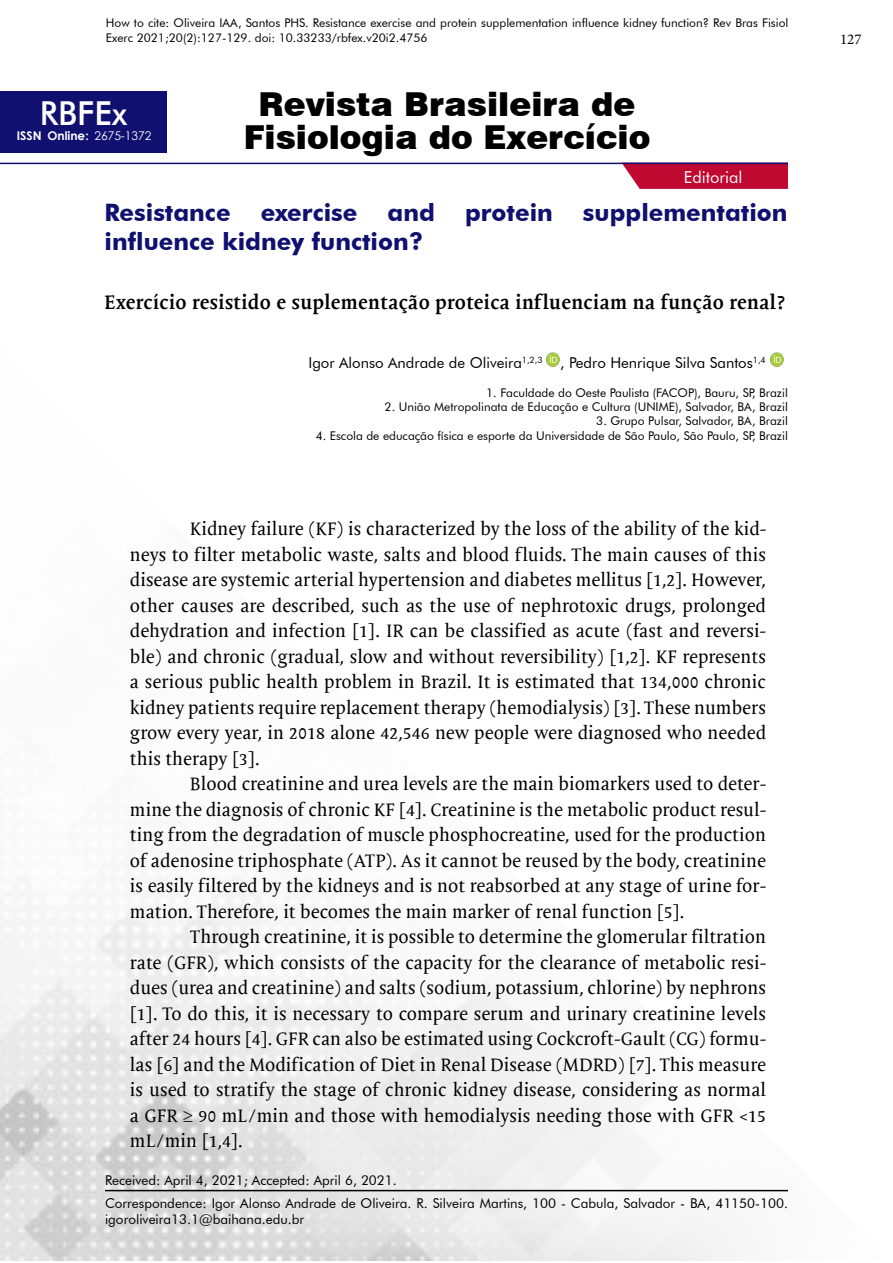
<style>
.page{position:relative;width:893px;height:1263px;background:#fff}
.page>*{position:absolute;margin:0;border:0;box-sizing:border-box;transform-origin:0 0}
.t1{font:900 33px "Swiss 721 BT";color:#000}
.t2{font:500 33px "Futura BT";color:#fff}
.t3{font:700 24px "Futura BT";color:#101070}
.t4{font:700 19.5px "Mantika Book W01";letter-spacing:.02em;color:#000}
.t5{font:18px/25.5px "Mantika Book W01";color:#000;text-align:justify}
.t6{font:16.5px "Futura BT";color:#fff}
.t7{font:15px "Futura BT";color:#000}
.t8{font:15px "Minion Pro";color:#000}
.t9{font:13.5px/16.2px "Futura BT";color:#000}
.t10{font:12px/14.4px "Futura BT";color:#000}
.t11{font:700 12px "Century Gothic";color:#fff}
.s1{font-weight:400}
</style>
<div class="page">
<img style="left:0;top:869px;width:788px;height:392px">
<hr style="left:105px;top:1190px;width:683px;height:1px;background:#000">
<div style="left:0;top:91px;width:167px;height:62px;background:#101070"></div>
<svg style="left:622px;top:164px;width:166px;height:25px;background:#c1173d"></svg>
<hr style="left:0;top:163px;width:788px;height:1px;background:#101070">
<img style="left:546px;top:352px;width:14px;height:15px">
<img style="left:770px;top:352px;width:14px;height:15px">
<p class="t10" style="left:106px;top:16px;width:684px">How to cite: Oliveira IAA, Santos PHS. Resistance exercise and protein supplementation influence kidney function? Rev Bras Fisiol<br>Exerc 2021;20(2):127-129. doi: 10.33233/rbfex.v20i2.4756</p>
<h1 class="t1" style="left:259px;top:84px;width:378px">Revista Brasileira de</h1>
<h1 class="t2" style="left:40px;top:93px;width:89px">RBFEx</h1>
<p class="t11" style="left:17px;top:127px;width:136px">ISSN Online: <span class="s1">2675-1372</span></p>
<h1 class="t1" style="left:244px;top:117px;width:408px">Fisiologia do Exercício</h1>
<p class="t6" style="left:684px;top:167px;width:60px">Editorial</p>
<h2 class="t3" style="left:105px;top:198px;width:128px">Resistance</h2>
<h2 class="t3" style="left:261px;top:198px;width:98px">exercise</h2>
<h2 class="t3" style="left:388px;top:198px;width:49px">and</h2>
<h2 class="t3" style="left:465px;top:198px;width:89px">protein</h2>
<h2 class="t3" style="left:583px;top:198px;width:206px">supplementation</h2>
<h2 class="t3" style="left:105px;top:226px;width:320px">influence kidney function?</h2>
<p class="t4" style="left:105px;top:291px;width:681px">Exercício resistido e suplementação proteica influenciam na função renal?</p>
<p class="t7" style="left:308px;top:353px;width:459px">Igor Alonso Andrade de Oliveira<sup>1,2,3</sup> , Pedro Henrique Silva Santos<sup>1,4</sup></p>
<p class="t10" style="left:486px;top:385px;width:303px">1. Faculdade do Oeste Paulista (FACOP), Bauru, SP, Brazil</p>
<p class="t10" style="left:385px;top:399px;width:405px">2. União Metropolinata de Educação e Cultura (UNIME), Salvador, BA, Brazil</p>
<p class="t10" style="left:596px;top:414px;width:193px">3. Grupo Pulsar, Salvador, BA, Brazil</p>
<p class="t10" style="left:316px;top:428px;width:474px">4. Escola de educação física e esporte da Universidade de São Paulo, São Paulo, SP, Brazil</p>
<p class="t5" style="left:130px;top:516px;width:638px;text-indent:60px">Kidney failure (KF) is characterized by the loss of the ability of the kid&shy;neys to filter metabolic waste, salts and blood fluids. The main causes of this disease are systemic arterial hypertension and diabetes mellitus [1,2]. However, other causes are described, such as the use of nephrotoxic drugs, prolonged dehydration and infection [1]. IR can be classified as acute (fast and reversi&shy;ble) and chronic (gradual, slow and without reversibility) [1,2]. KF represents a serious public health problem in Brazil. It is estimated that 134,000 chronic kidney patients require replacement therapy (hemodialysis) [3]. These numbers grow every year, in 2018 alone 42,546 new people were diagnosed who needed this therapy [3].</p>
<p class="t5" style="left:130px;top:772px;width:638px;text-indent:60px">Blood creatinine and urea levels are the main biomarkers used to deter&shy;mine the diagnosis of chronic KF [4]. Creatinine is the metabolic product resul&shy;ting from the degradation of muscle phosphocreatine, used for the production of adenosine triphosphate (ATP). As it cannot be reused by the body, creatinine is easily filtered by the kidneys and is not reabsorbed at any stage of urine for&shy;mation. Therefore, it becomes the main marker of renal function [5].</p>
<p class="t5" style="left:130px;top:925px;width:638px;text-indent:60px">Through creatinine, it is possible to determine the glomerular filtration rate (GFR), which consists of the capacity for the clearance of metabolic resi&shy;dues (urea and creatinine) and salts (sodium, potassium, chlorine) by nephrons [1]. To do this, it is necessary to compare serum and urinary creatinine levels after 24 hours [4]. GFR can also be estimated using Cockcroft-Gault (CG) formu&shy;las [6] and the Modification of Diet in Renal Disease (MDRD) [7]. This measure is used to stratify the stage of chronic kidney disease, considering as normal a GFR ≥ 90 mL/min and those with hemodialysis needing those with GFR &lt;15 mL/min [1,4].</p>
<p class="t9" style="left:105px;top:1171px;width:293px">Received: April 4, 2021; Accepted: April 6, 2021.</p>
<p class="t9" style="left:105px;top:1195px;width:684px">Correspondence: Igor Alonso Andrade de Oliveira. R. Silveira Martins, 100 - Cabula, Salvador - BA, 41150-100. igoroliveira13.1@baihana.edu.br</p>
<p class="t8" style="left:840px;top:29px;width:23px">127</p>
</div>
